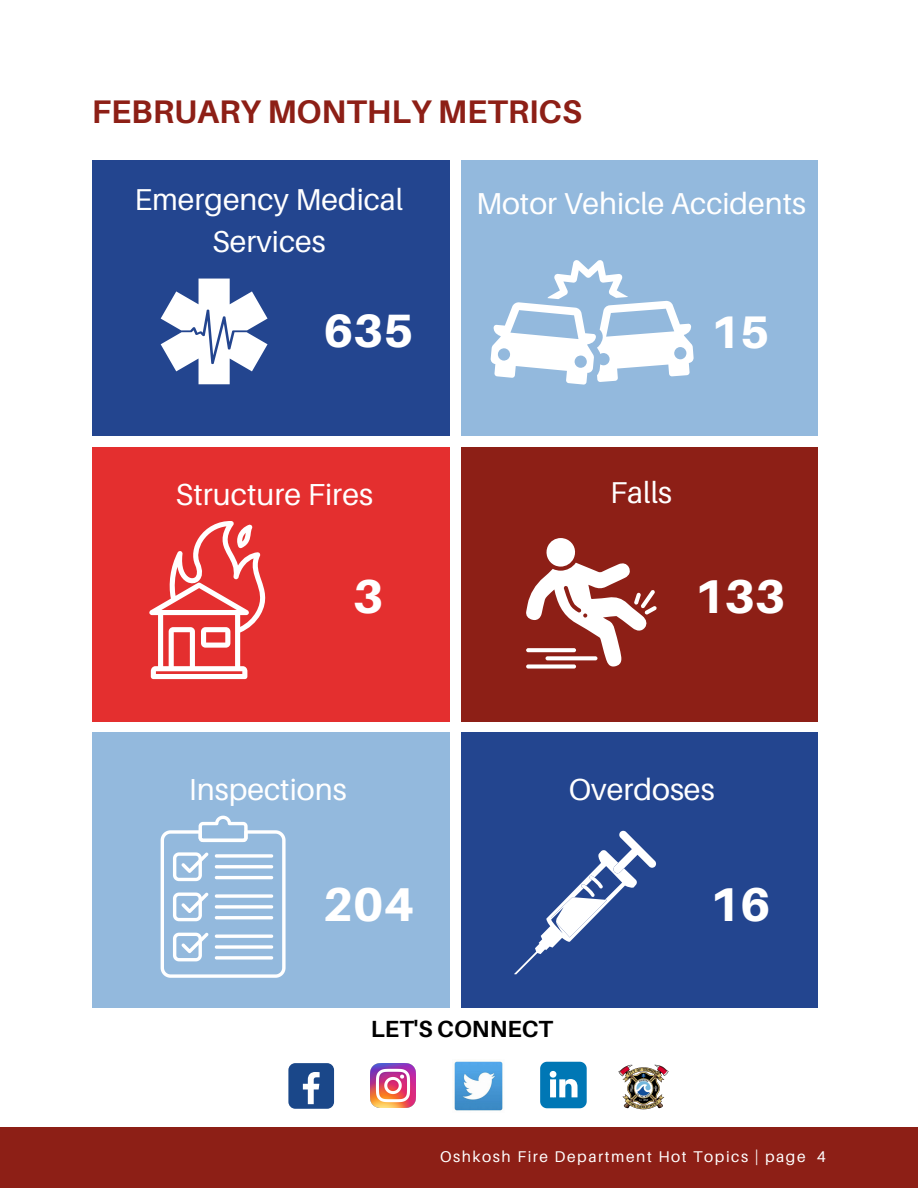
<style>
.page{position:relative;width:918px;height:1188px;background:#fff}
.page>*{position:absolute;margin:0;border:0;box-sizing:border-box;transform-origin:0 0}
.t1{font:800 47.7px "Aileron";color:#fff}
.t2{font:800 47.55px "Aileron";color:#fff}
.t3{font:800 46.8px "Aileron";color:#fff}
.t4{font:800 45.75px "Aileron";color:#fff}
.t5{font:700 32.7px "Aileron";color:#8d1f16}
.t6{font:30.45px "Aileron";color:#fff}
.t7{font:30.3px "Aileron";color:#fff}
.t8{font:30.15px/41.7px "Aileron";color:#fff;text-align:center}
.t9{font:700 23.4px "Aileron";color:#000}
.t10{font:15.6px "Aileron";letter-spacing:.1em;color:#fff}
</style>
<div class="page">
<div style="left:92px;top:733px;width:358px;height:275px;background:#93b9dd"></div>
<div style="left:461px;top:733px;width:356px;height:275px;background:#23458f"></div>
<div style="left:92px;top:160px;width:358px;height:276px;background:#23458f"></div>
<div style="left:461px;top:160px;width:356px;height:276px;background:#93b9dd"></div>
<div style="left:92px;top:447px;width:358px;height:274px;background:#e42f2f"></div>
<div style="left:461px;top:447px;width:356px;height:274px;background:#8d1f16"></div>
<div style="left:0;top:1127px;width:918px;height:61px;background:#8d1f16"></div>
<div style="left:288px;top:1063px;width:46px;height:46px;background:#1a4789;border-radius:7px"></div>
<svg style="left:303px;top:1072px;width:17px;height:32px"></svg>
<img style="left:371px;top:1063px;width:45px;height:45px">
<img style="left:454px;top:1061px;width:49px;height:50px">
<svg style="left:540px;top:1062px;width:47px;height:46px"></svg>
<img style="left:618px;top:1064px;width:51px;height:46px">
<svg style="left:161px;top:279px;width:107px;height:105px"></svg>
<svg style="left:490px;top:260px;width:204px;height:125px"></svg>
<svg style="left:149px;top:521px;width:117px;height:158px"></svg>
<div style="left:526px;top:664px;width:50px;height:5px;background:#fff;border-radius:2px"></div>
<svg style="left:526px;top:538px;width:131px;height:129px"></svg>
<svg style="left:161px;top:816px;width:125px;height:162px"></svg>
<svg style="left:514px;top:830px;width:142px;height:144px"></svg>
<h3 class="t5" style="left:92px;top:91px;width:492px">FEBRUARY MONTHLY METRICS</h3>
<h3 class="t8" style="left:134px;top:178px;width:271px">Emergency Medical<br>Services</h3>
<h3 class="t7" style="left:476px;top:185px;width:332px">Motor Vehicle Accidents</h3>
<h3 class="t3" style="left:323px;top:302px;width:92px">635</h3>
<h3 class="t4" style="left:711px;top:303px;width:60px">15</h3>
<h3 class="t6" style="left:176px;top:476px;width:199px">Structure Fires</h3>
<h3 class="t8" style="left:610px;top:471px;width:63px">Falls</h3>
<h1 class="t1" style="left:353px;top:566px;width:32px">3</h1>
<h2 class="t2" style="left:694px;top:567px;width:93px">133</h2>
<h3 class="t6" style="left:189px;top:770px;width:159px">Inspections</h3>
<h3 class="t6" style="left:569px;top:770px;width:147px">Overdoses</h3>
<h2 class="t2" style="left:323px;top:875px;width:93px">204</h2>
<h2 class="t2" style="left:710px;top:875px;width:62px">16</h2>
<h3 class="t9" style="left:371px;top:1014px;width:184px">LET'S CONNECT</h3>
<p class="t10" style="left:440px;top:1147px;width:387px">Oshkosh Fire Department Hot Topics | page 4</p>
</div>
